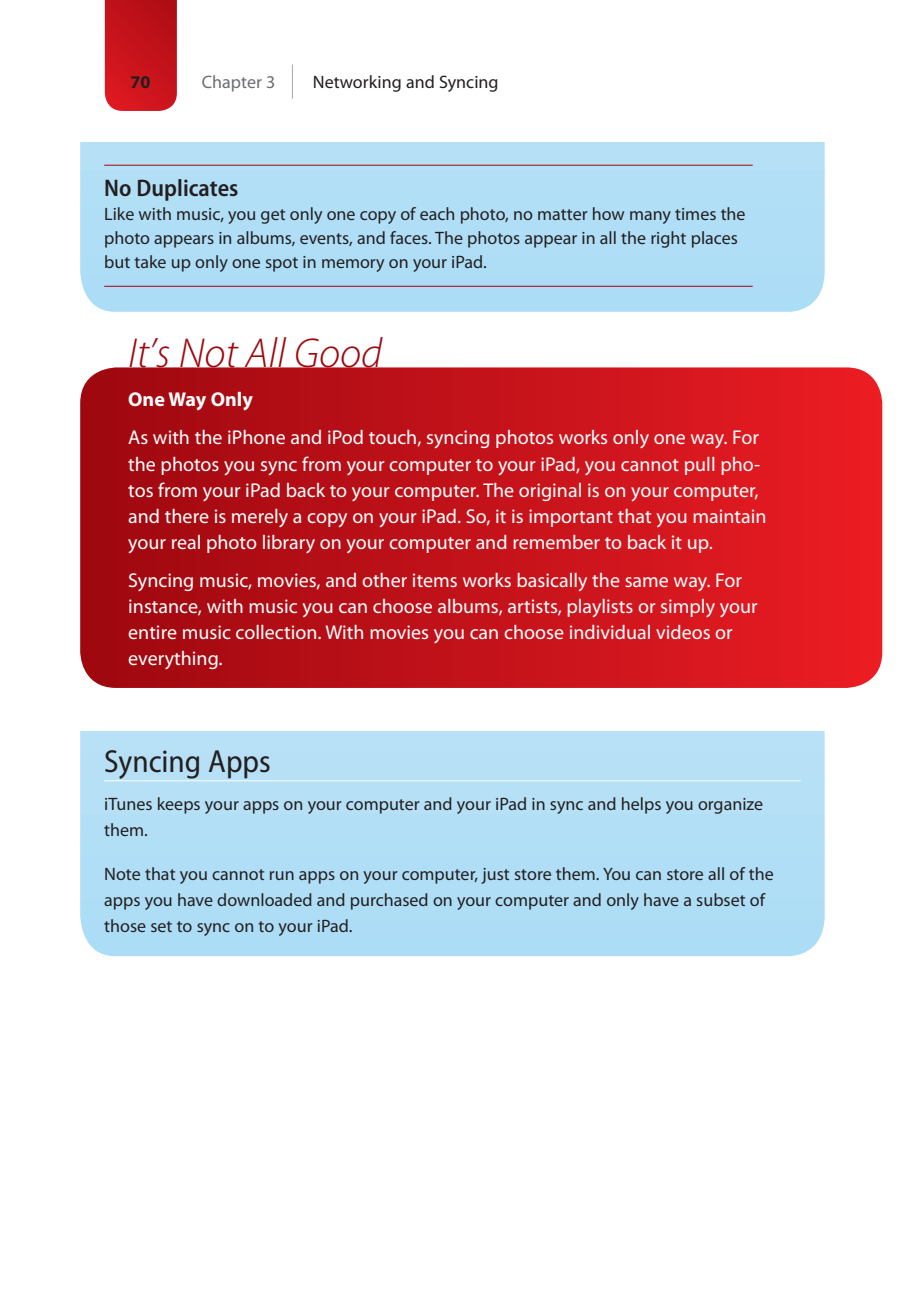
<style>
.page{position:relative;width:902px;height:1304px;background:#fff}
.page>*{position:absolute;margin:0;border:0;box-sizing:border-box;transform-origin:0 0}
.t1{font:italic 300 42px "Myriad Pro";color:#9d070d}
.t2{font:semi-condensed 32px "Myriad Pro";color:#231f20}
.t3{font:600 semi-condensed 24px "Myriad Pro";color:#231f20}
.t4{font:20px/26px "Myriad Pro";color:#fff}
.t5{font:700 20px "Myriad Pro";color:#fff}
.t6{font:18px/26px "Myriad Pro";color:#231f20}
.t7{font:18px "Myriad Pro";color:#6c6d70}
.t8{font:700 18px "Myriad Pro";color:#231f20}
</style>
<div class="page">
<svg style="left:105px;top:0;width:72px;height:111px;background:#c7171e"></svg>
<hr style="left:292px;top:64px;width:1px;height:34px;background:#a8a9ad">
<div style="left:80px;top:143px;width:744px;height:169px;background:#b0def6"></div>
<hr style="left:104px;top:165px;width:648px;height:1px;background:#9d070d">
<hr style="left:104px;top:286px;width:648px;height:1px;background:#9d070d">
<div style="left:80px;top:367px;width:802px;height:321px;background:linear-gradient(to right,#9d080f,#eb1c24);border-radius:36px"></div>
<div style="left:80px;top:731px;width:744px;height:225px;background:#b1dff6"></div>
<hr style="left:104px;top:780px;width:696px;height:1px;background:#fff">
<p class="t8" style="left:130px;top:75px;width:21px">70</p>
<p class="t7" style="left:202px;top:76px;width:75px">Chapter 3</p>
<p class="t6" style="left:313px;top:71px;width:187px">Networking and Syncing</p>
<p class="t3" style="left:104px;top:178px;width:136px">No Duplicates</p>
<p class="t6" style="left:104px;top:203px;width:643px;line-height:24px">Like with music, you get only one copy of each photo, no matter how many times the photo appears in albums, events, and faces. The photos appear in all the right places but take up only one spot in memory on your iPad.</p>
<h1 class="t1" style="left:128px;top:337px;width:255px">It’s Not All Good</h1>
<p class="t5" style="left:128px;top:392px;width:126px">One Way Only</p>
<p class="t4" style="left:128px;top:426px;width:639px">As with the iPhone and iPod touch, syncing photos works only one way. For the photos you sync from your computer to your iPad, you cannot pull pho&shy;tos from your iPad back to your computer. The original is on your computer, and there is merely a copy on your iPad. So, it is important that you maintain your real photo library on your computer and remember to back it up.</p>
<p class="t4" style="left:128px;top:568px;width:630px">Syncing music, movies, and other items works basically the same way. For instance, with music you can choose albums, artists, playlists or simply your entire music collection. With movies you can choose individual videos or everything.</p>
<h2 class="t2" style="left:104px;top:748px;width:168px">Syncing Apps</h2>
<p class="t6" style="left:104px;top:792px;width:660px">iTunes keeps your apps on your computer and your iPad in sync and helps you organize them.</p>
<p class="t6" style="left:104px;top:862px;width:671px">Note that you cannot run apps on your computer, just store them. You can store all of the apps you have downloaded and purchased on your computer and only have a subset of those set to sync on to your iPad.</p>
</div>
